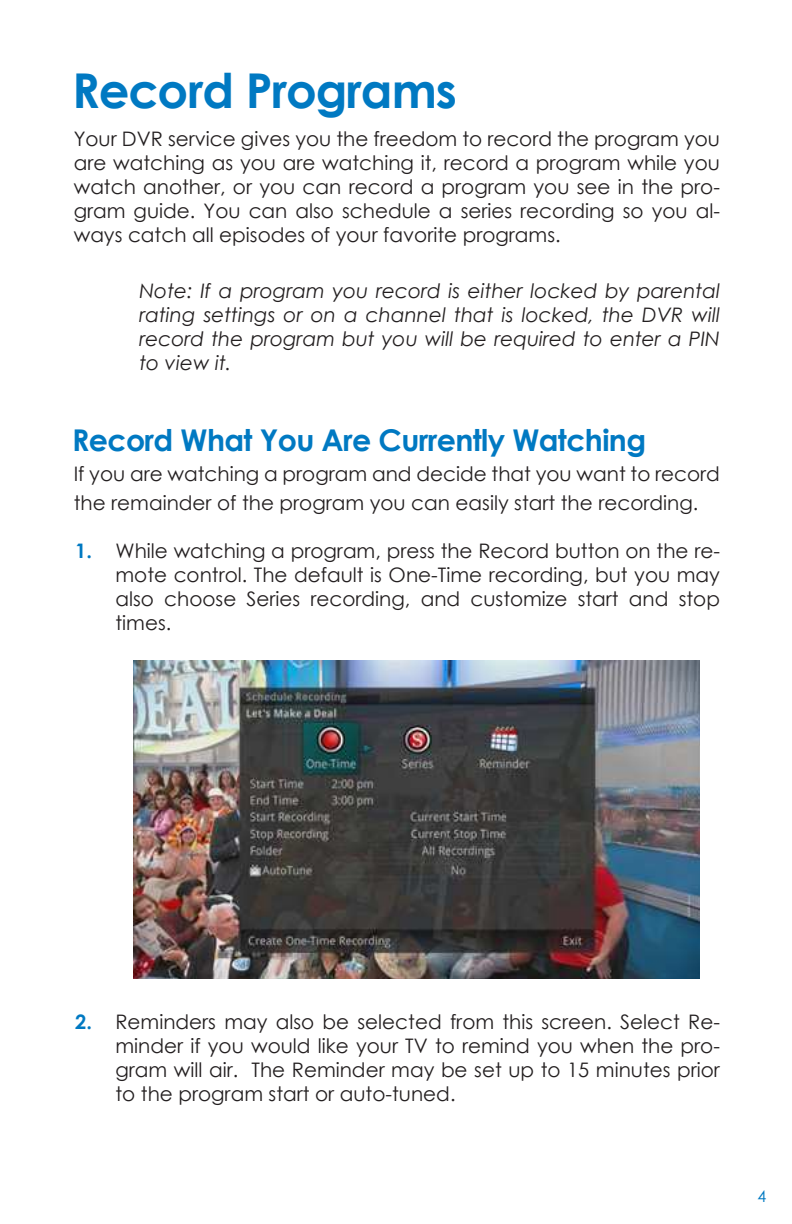
<style>
.page{position:relative;width:792px;height:1224px;background:#fff}
.page>*{position:absolute;margin:0;border:0;box-sizing:border-box;transform-origin:0 0}
.t1{font:700 48px "Century Gothic";letter-spacing:-.02em;color:#0079c2}
.t2{font:700 30px "Century Gothic";letter-spacing:-.02em;color:#0079c2}
.t3{font:20px/24px "Century Gothic";color:#231f20;text-align:justify}
.t4{font:italic 20px/24px "Century Gothic";color:#231f20;text-align:justify}
.t5{font:700 20px "Century Gothic";color:#0079c2}
.t6{font:16px "Century Gothic";color:#0079c2}
</style>
<div class="page">
<img style="left:133px;top:661px;width:567px;height:318px">
<h1 class="t1" style="left:72px;top:72px;width:386px">Record Programs</h1>
<p class="t3" style="left:74px;top:129px;width:648px">Your DVR service gives you the freedom to record the program you are watching as you are watching it, record a program while you watch another, or you can record a program you see in the pro&shy;gram guide. You can also schedule a series recording so you al&shy;ways catch all episodes of your favorite programs.</p>
<p class="t4" style="left:140px;top:280px;width:582px">Note: If a program you record is either locked by parental rating settings or on a channel that is locked, the DVR will record the program but you will be required to enter a PIN to view it.</p>
<h2 class="t2" style="left:72px;top:428px;width:576px">Record What You Are Currently Watching</h2>
<p class="t3" style="left:74px;top:462px;width:648px;line-height:28.8px">If you are watching a program and decide that you want to record the remainder of the program you can easily start the recording.</p>
<p class="t5" style="left:75px;top:543px;width:18px">1.</p>
<p class="t3" style="left:116px;top:541px;width:606px">While watching a program, press the Record button on the re&shy;mote control. The default is One-Time recording, but you may also choose Series recording, and customize start and stop times.</p>
<p class="t5" style="left:75px;top:1014px;width:18px">2.</p>
<p class="t3" style="left:116px;top:1011px;width:606px">Reminders may also be selected from this screen. Select Re&shy;minder if you would like your TV to remind you when the pro&shy;gram will air. The Reminder may be set up to 15 minutes prior to the program start or auto-tuned.</p>
<p class="t6" style="left:758px;top:1190px;width:10px">4</p>
</div>
